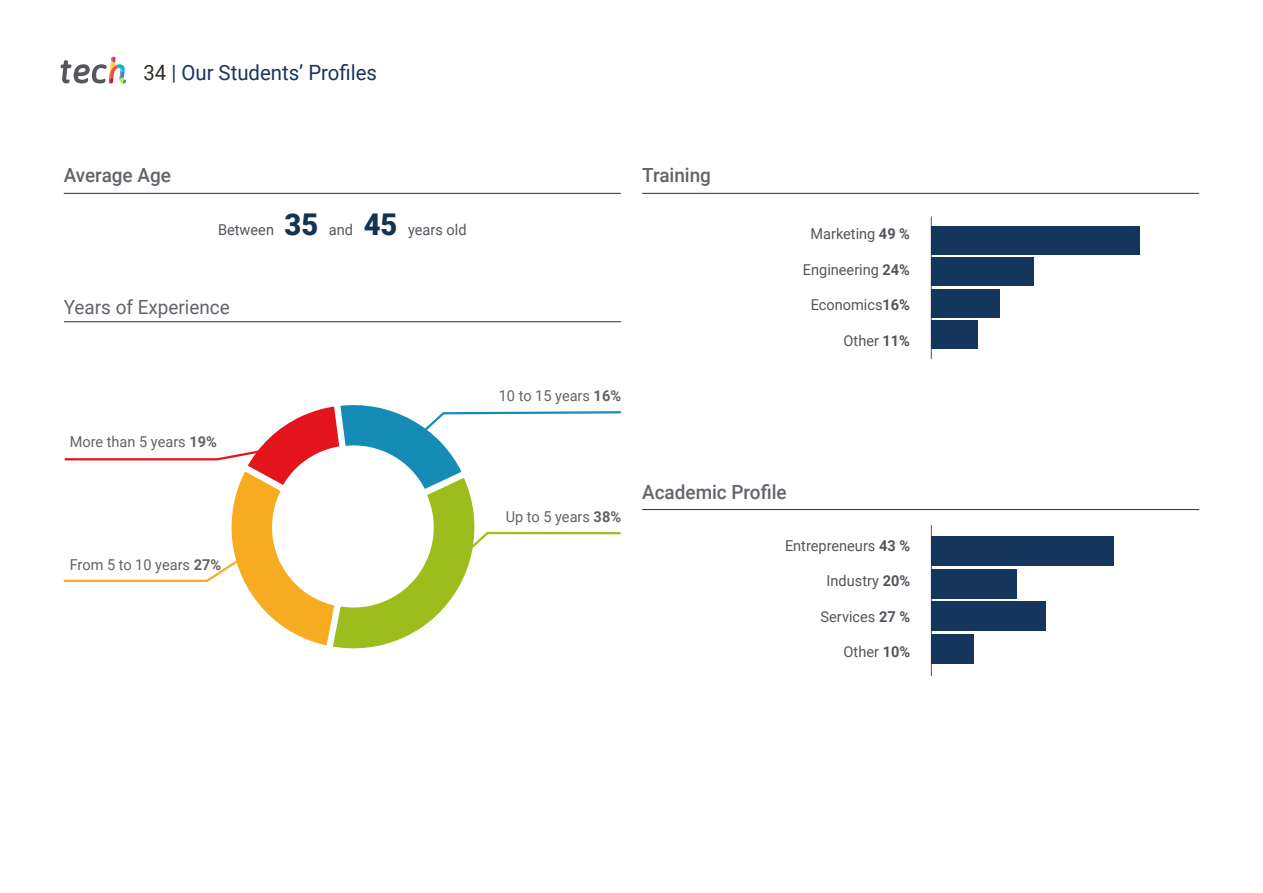
<style>
.page{position:relative;width:1263px;height:893px;background:#fff}
.page>*{position:absolute;margin:0;border:0;box-sizing:border-box;transform-origin:0 0}
.t1{font:21px "Roboto";color:#1a355c}
.t2{font:500 19.5px "Roboto";color:#61646a}
.t3{font:19.5px "Roboto";color:#61646a}
.t4{font:15px "Roboto";color:#52555b}
.t5{font:15px "Roboto";color:#636363}
.s1{color:#312e20}
.s2{font-weight:900;font-size:30px;color:#123352}
.s3{font-weight:700}
</style>
<div class="page">
<svg style="left:61px;top:57px;width:65px;height:27px"></svg>
<hr style="left:64px;top:193px;width:557px;height:1px;background:#17355b">
<hr style="left:642px;top:509px;width:557px;height:1px;background:#17355b">
<hr style="left:642px;top:193px;width:557px;height:1px;background:#17355b">
<hr style="left:931px;top:217px;width:1px;height:142px;background:#52555b">
<hr style="left:931px;top:525px;width:1px;height:151px;background:#52555b">
<div style="left:931px;top:321px;width:47px;height:28px;background:#14365c"></div>
<div style="left:931px;top:289px;width:68px;height:29px;background:#14365c"></div>
<div style="left:931px;top:258px;width:102px;height:28px;background:#14365c"></div>
<div style="left:931px;top:226px;width:209px;height:28px;background:#14365c"></div>
<div style="left:931px;top:634px;width:43px;height:30px;background:#14365c"></div>
<div style="left:931px;top:602px;width:115px;height:29px;background:#14365c"></div>
<div style="left:931px;top:569px;width:85px;height:29px;background:#14365c"></div>
<div style="left:931px;top:536px;width:183px;height:30px;background:#14365c"></div>
<hr style="left:64px;top:321px;width:557px;height:1px;background:#17355b">
<svg style="left:63px;top:405px;width:558px;height:244px"></svg>
<h1 class="t1" style="left:144px;top:57px;width:235px"><span class="s1">34</span> | Our Students’ Profiles</h1>
<h2 class="t2" style="left:64px;top:161px;width:109px">Average Age</h2>
<p class="t4" style="left:218px;top:219px;width:250px">Between <span class="s2">35</span> and <span class="s2">45</span> years old</p>
<h2 class="t3" style="left:64px;top:293px;width:168px">Years of Experience</h2>
<p class="t5" style="left:70px;top:431px;width:149px">More than 5 years <span class="s3">19%</span></p>
<p class="t5" style="left:70px;top:555px;width:153px">From 5 to 10 years <span class="s3">27%</span></p>
<h2 class="t2" style="left:642px;top:161px;width:70px">Training</h2>
<p class="t5" style="left:499px;top:385px;width:124px">10 to 15 years <span class="s3">16%</span></p>
<p class="t4" style="left:810px;top:224px;width:101px">Marketing <span class="s3">49 %</span></p>
<p class="t4" style="left:803px;top:259px;width:109px">Engineering <span class="s3">24%</span></p>
<p class="t4" style="left:811px;top:295px;width:101px">Economics<span class="s3">16%</span></p>
<p class="t4" style="left:843px;top:330px;width:68px">Other <span class="s3">11%</span></p>
<p class="t5" style="left:506px;top:506px;width:117px">Up to 5 years <span class="s3">38%</span></p>
<h2 class="t2" style="left:642px;top:478px;width:146px">Academic Profile</h2>
<p class="t4" style="left:785px;top:535px;width:127px">Entrepreneurs <span class="s3">43 %</span></p>
<p class="t4" style="left:827px;top:570px;width:85px">Industry <span class="s3">20%</span></p>
<p class="t4" style="left:821px;top:606px;width:91px">Services <span class="s3">27 %</span></p>
<p class="t4" style="left:844px;top:641px;width:68px">Other <span class="s3">10%</span></p>
</div>
